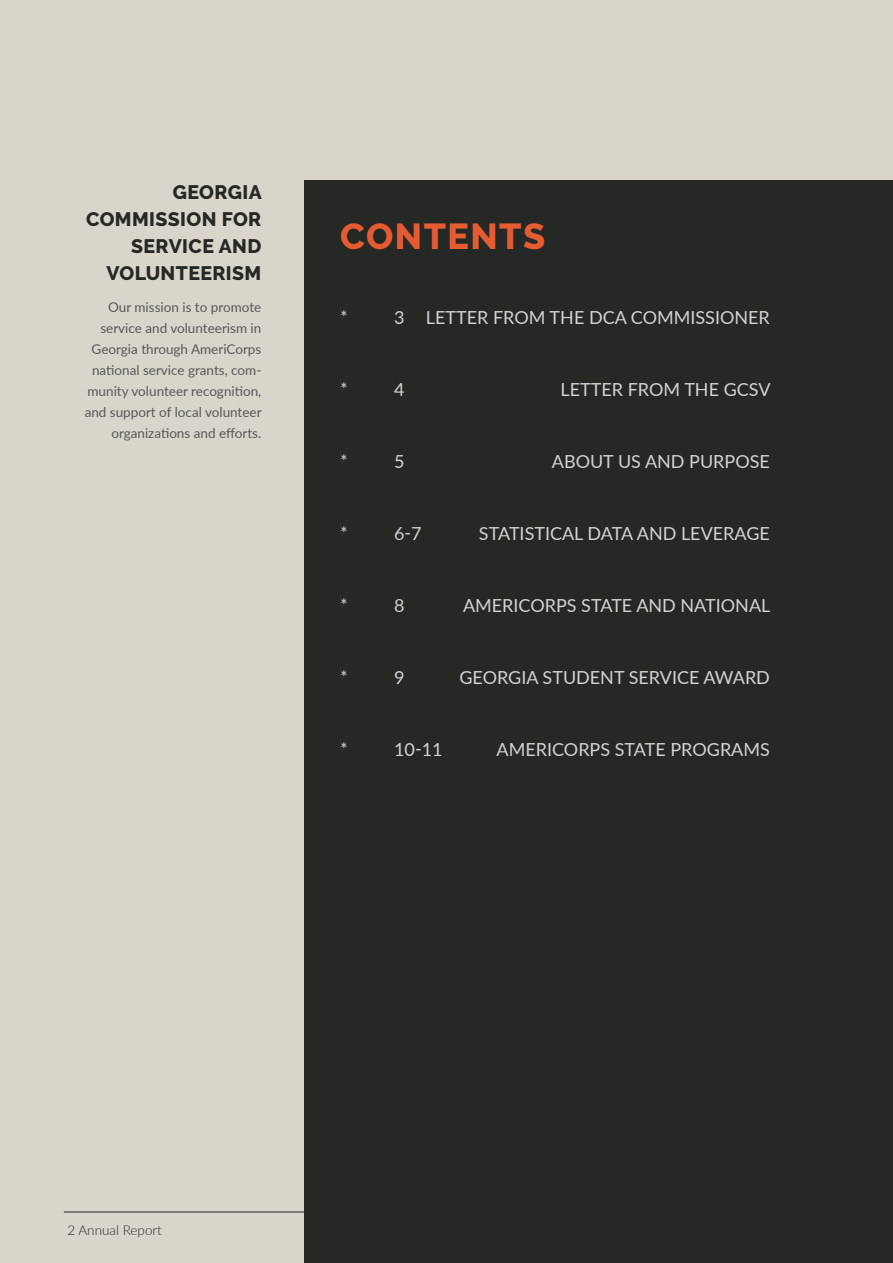
<style>
.page{position:relative;width:893px;height:1263px;background:#d9d5cb}
.page>*{position:absolute;margin:0;border:0;box-sizing:border-box;transform-origin:0 0}
.Header_-_Align_Left{font:800 36px "Raleway";letter-spacing:.04em;color:#e45c32}
.Subhead_-_Align_Righ{font:800 19.5px/27px "Raleway";letter-spacing:.02em;color:#262825;text-align:right}
.t1{font:18px "Lato";color:#d1d2d4}
.Body_Text_-_Align_Ri{font:13.5px/21px "Lato";color:#57585a;text-align:right}
.Running_Footer_-_Ali{font:300 13.5px "Lato";color:#262825}
</style>
<div class="page">
<div style="left:305px;top:181px;width:588px;height:1082px;background:#262825"></div>
<hr style="left:64px;top:1212px;width:829px;height:1px;background:#262825">
<p class="Subhead_-_Align_Righ" style="left:173px;top:179px;width:91px">GEORGIA</p>
<p class="Subhead_-_Align_Righ" style="left:86px;top:206px;width:177px">COMMISSION FOR<br>SERVICE AND</p>
<p class="Subhead_-_Align_Righ" style="left:107px;top:260px;width:156px">VOLUNTEERISM</p>
<p class="Body_Text_-_Align_Ri" style="left:85px;top:295px;width:178px">Our mission is to promote service and volunteerism in<br>Georgia through AmeriCorps national service grants, com&shy;munity volunteer recognition, and support of local volunteer organizations and efforts.</p>
<p class="Header_-_Align_Left" style="left:340px;top:216px;width:207px">CONTENTS</p>
<p class="t1" style="left:340px;top:305px;width:9px">*</p>
<p class="t1" style="left:394px;top:305px;width:377px">3 LETTER FROM THE DCA COMMISSIONER</p>
<p class="t1" style="left:340px;top:377px;width:9px">*</p>
<p class="t1" style="left:394px;top:377px;width:12px">4</p>
<p class="t1" style="left:561px;top:377px;width:211px">LETTER FROM THE GCSV</p>
<p class="t1" style="left:340px;top:449px;width:9px">*</p>
<p class="t1" style="left:394px;top:449px;width:12px">5</p>
<p class="t1" style="left:552px;top:449px;width:220px">ABOUT US AND PURPOSE</p>
<p class="t1" style="left:340px;top:521px;width:9px">*</p>
<p class="t1" style="left:394px;top:521px;width:29px">6-7</p>
<p class="t1" style="left:479px;top:521px;width:292px">STATISTICAL DATA AND LEVERAGE</p>
<p class="t1" style="left:340px;top:593px;width:9px">*</p>
<p class="t1" style="left:394px;top:593px;width:12px">8</p>
<p class="t1" style="left:463px;top:593px;width:309px">AMERICORPS STATE AND NATIONAL</p>
<p class="t1" style="left:340px;top:665px;width:9px">*</p>
<p class="t1" style="left:394px;top:665px;width:12px">9</p>
<p class="t1" style="left:459px;top:665px;width:312px">GEORGIA STUDENT SERVICE AWARD</p>
<p class="t1" style="left:340px;top:737px;width:9px">*</p>
<p class="t1" style="left:394px;top:737px;width:50px">10-11</p>
<p class="t1" style="left:497px;top:737px;width:275px">AMERICORPS STATE PROGRAMS</p>
<p class="Running_Footer_-_Ali" style="left:67px;top:1220px;width:96px">2 Annual Report</p>
</div>
